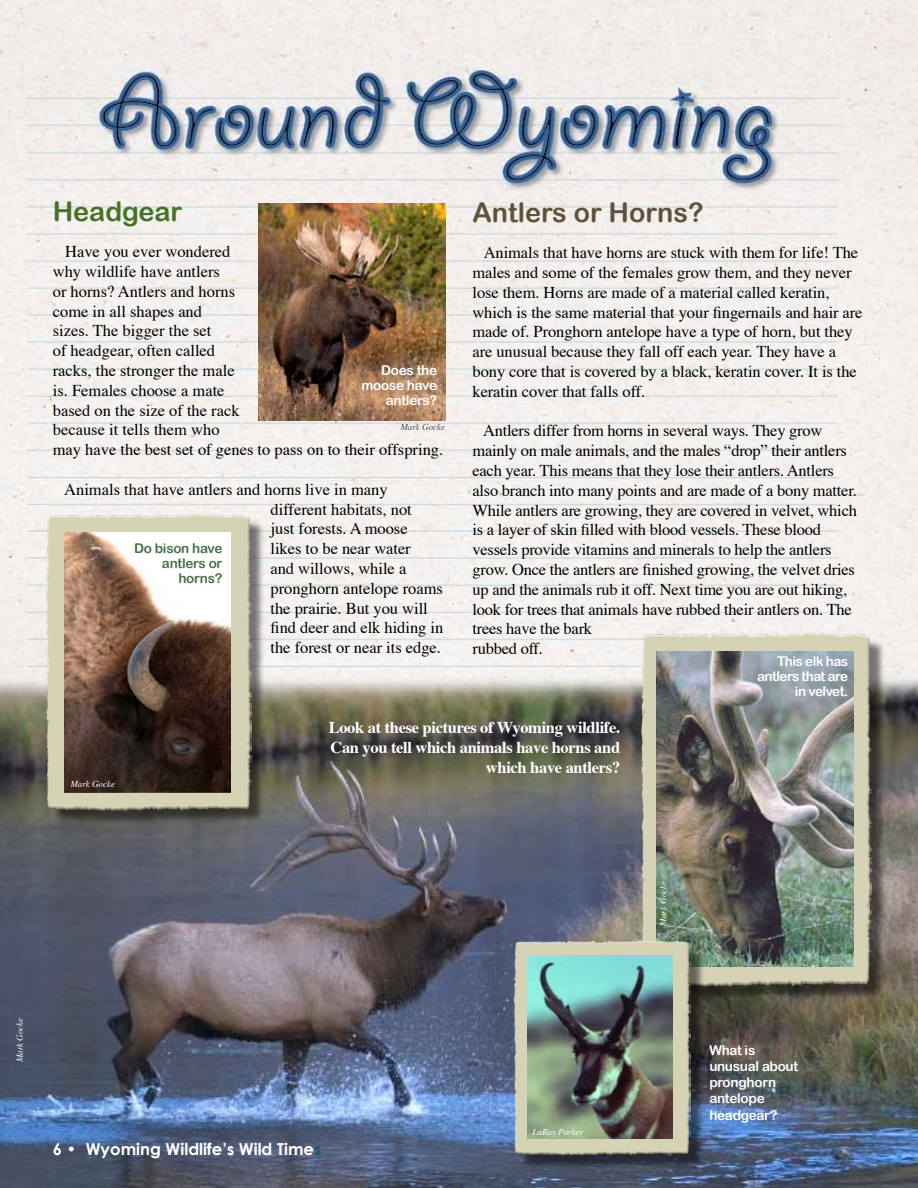
<style>
.page{position:relative;width:918px;height:1188px;background:#fff}
.page>*{position:absolute;margin:0;border:0;box-sizing:border-box;transform-origin:0 0}
.t1{font:27px "Arial Rounded MT Bold";color:#5f523b}
.t2{font:27px "Arial Rounded MT Bold";color:#467127}
.t3{font:16.5px/19.8px "Times";letter-spacing:-.005em;color:#000}
.t4{font:700 16.5px/19.8px "Times";letter-spacing:-.02em;color:#fff;text-align:right}
.t5{font:700 16.5px "Century Gothic";color:#fff}
.t6{font:13.5px/16.2px "Arial Rounded MT Bold";letter-spacing:-.02em;color:#fff}
.t7{font:13.5px/15px "Arial Rounded MT Bold";letter-spacing:-.04em;color:#fff;text-align:right}
.t8{font:13.5px/15px "Arial Rounded MT Bold";letter-spacing:-.02em;color:#48704c;text-align:right}
.t9{font:italic 9px "Times";color:#fff}
.t10{font:italic 9px "Times";color:#5b4640}
.s1{color:#2b5363}
</style>
<div class="page">
<img style="left:0;top:0;width:918px;height:672px">
<img style="left:0;top:672px;width:918px;height:516px">
<div style="left:645px;top:635px;width:243px;height:367px;background:#000;opacity:.52"></div>
<img style="left:640px;top:630px;width:231px;height:357px">
<img style="left:657px;top:652px;width:196px;height:315px">
<div style="left:518px;top:943px;width:189px;height:228px;background:#000;opacity:.52"></div>
<img style="left:513px;top:939px;width:177px;height:216px">
<img style="left:528px;top:955px;width:145px;height:184px">
<div style="left:50px;top:517px;width:218px;height:310px;background:#000;opacity:.52"></div>
<img style="left:46px;top:512px;width:205px;height:299px">
<img style="left:259px;top:204px;width:187px;height:216px">
<img style="left:65px;top:533px;width:166px;height:259px">
<h1 class="t2" style="left:53px;top:196px;width:131px">Headgear</h1>
<p class="t3" style="left:53px;top:243px;width:392px;text-indent:12px">Have you ever wondered<br>why wildlife have antlers<br>or horns? Antlers and horns<br>come in all shapes and<br>sizes. The bigger the set<br>of headgear, often called<br>racks, the stronger the male<br>is. Females choose a mate<br>based on the size of the rack<br>because it tells them who<br>may have the best set of genes to pass on to their offspring.</p>
<p class="t3" style="left:271px;top:481px;width:174px;text-indent:-206px">Animals that have antlers and horns live in many different habitats, not<br>just forests. A moose<br>likes to be near water<br>and willows, while a pronghorn antelope roams the prairie. But you will find deer and elk hiding in the forest or near its edge.</p>
<p class="t6" style="left:362px;top:363px;width:77px;line-height:15px;text-align:right">Does the moose have antlers?</p>
<p class="t10" style="left:400px;top:423px;width:46px">Mark Gocke</p>
<p class="t8" style="left:134px;top:541px;width:90px">Do bison have antlers or horns?</p>
<h1 class="t1" style="left:472px;top:197px;width:233px">Antlers or Horns?</h1>
<p class="t3" style="left:472px;top:244px;width:392px;text-indent:11px">Animals that have horns are stuck with them for life! The males and some of the females grow them, and they never lose them. Horns are made of a material called keratin, which is the same material that your fingernails and hair are made of. Pronghorn antelope have a type of horn, but they are unusual because they fall off each year. They have a bony core that is covered by a black, keratin cover. It is the keratin cover that falls off.</p>
<p class="t3" style="left:472px;top:422px;width:386px;text-indent:11px">Antlers differ from horns in several ways. They grow mainly on male animals, and the males “drop” their antlers each year. This means that they lose their antlers. Antlers also branch into many points and are made of a bony matter.<br>While antlers are growing, they are covered in velvet, which is a layer of skin filled with blood vessels. These blood vessels provide vitamins and minerals to help the antlers grow. Once the antlers are finished growing, the velvet dries up and the animals rub it off. Next time you are out hiking, look for trees that animals have rubbed their antlers on. The trees have the bark<br>rubbed off.</p>
<p class="t7" style="left:757px;top:653px;width:93px">This elk has antlers that are in velvet.</p>
<p class="t9" style="left:70px;top:780px;width:46px">Mark Gocke</p>
<p class="t4" style="left:329px;top:719px;width:293px">Look at these pictures of Wyoming wildlife.<br>Can you tell which animals have horns and which have antlers?</p>
<p class="t9" style="left:16px;top:1062px;width:46px;rotate:-90deg">Mark Gocke</p>
<p class="t5" style="left:53px;top:1138px;width:270px">6 • Wyoming Wildlife’s Wild Time<span class="s1">s</span></p>
<p class="t9" style="left:533px;top:1128px;width:52px">LuRay Parker</p>
<p class="t9" style="left:659px;top:926px;width:46px;rotate:-90deg">Mark Gocke</p>
<p class="t6" style="left:709px;top:1042px;width:90px">What is unusual about pronghorn antelope headgear?</p>
</div>
